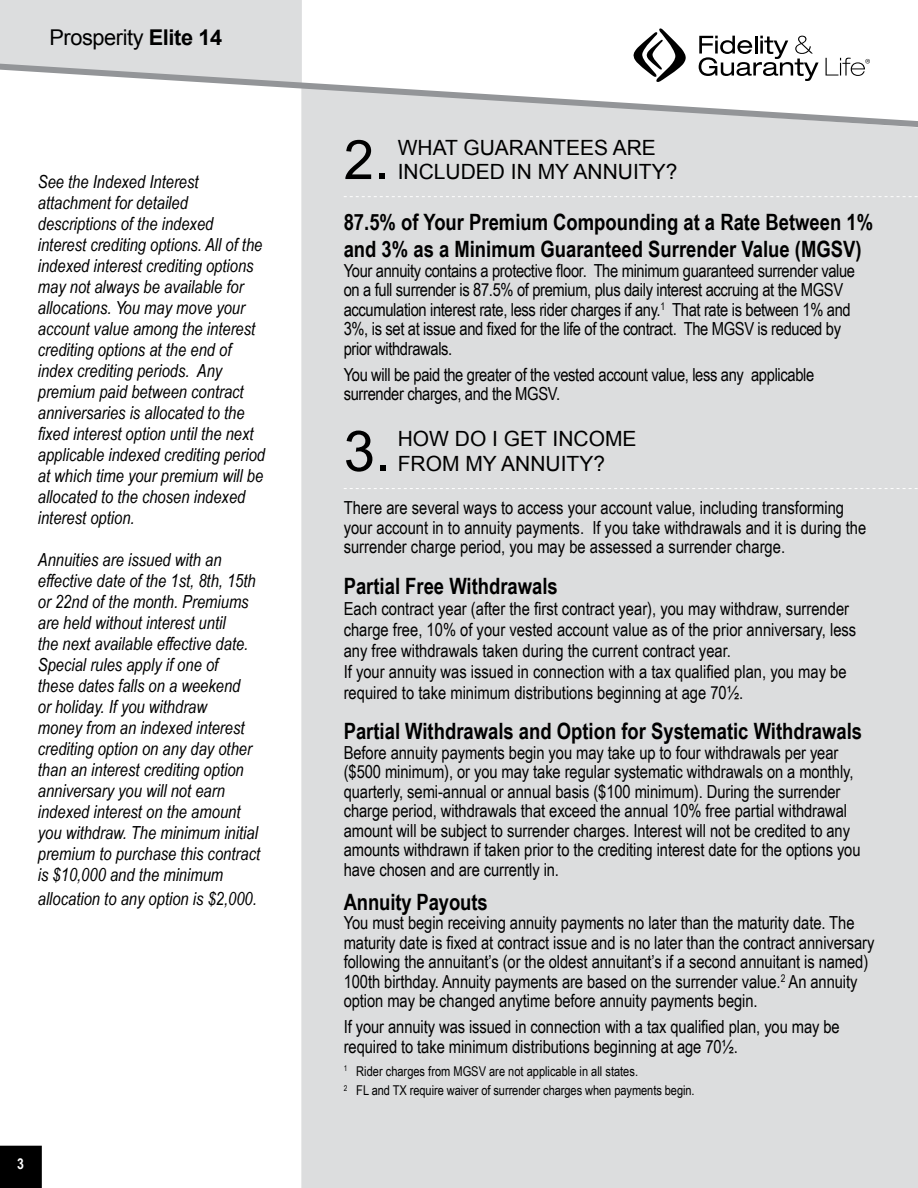
<style>
.page{position:relative;width:918px;height:1188px;background:#fff}
.page>*{position:absolute;margin:0;border:0;box-sizing:border-box;transform-origin:0 0}
.t1{font:56.25px "Arial";color:#000}
.t2{font:54.6px "Arial";color:#000}
.t3{font:700 22.5px/27px "Arial Narrow";color:#000}
.t4{font:21.75px "Arial";letter-spacing:-.02em;color:#000}
.t5{font:21px/24px "Arial";color:#000}
.t6{font:18px/19.5px "Arial Narrow";letter-spacing:-.005em;color:#000}
.t7{font:italic 18px/21px "Arial Narrow";color:#000}
.t8{font:700 15px "Arial Narrow";color:#fff}
.t9{font:13.5px/19.5px "Arial Narrow";letter-spacing:-.005em;color:#000}
.s1{font-weight:700}
</style>
<div class="page">
<div style="left:0;top:0;width:302px;height:59px;background:#dcddde"></div>
<div style="left:301px;top:131px;width:617px;height:1057px;background:#dcddde"></div>
<svg style="left:0;top:59px;width:918px;height:72px"></svg>
<svg style="left:344px;top:196px;width:574px;height:1px"></svg>
<svg style="left:344px;top:488px;width:574px;height:1px"></svg>
<div style="left:0;top:1146px;width:42px;height:42px;background:#000"></div>
<svg style="left:632px;top:28px;width:56px;height:55px"></svg>
<svg style="left:699px;top:36px;width:120px;height:45px"></svg>
<svg style="left:826px;top:58px;width:44px;height:18px"></svg>
<p class="t4" style="left:49px;top:23px;width:174px">Prosperity <span class="s1">Elite 14</span></p>
<p class="t7" style="left:38px;top:170px;width:229px">See the Indexed Interest attachment for detailed descriptions of the indexed interest crediting options. All of the indexed interest crediting options may not always be available for allocations. You may move your account value among the interest crediting options at the end of index crediting periods. Any premium paid between contract anniversaries is allocated to the fixed interest option until the next applicable indexed crediting period at which time your premium will be allocated to the chosen indexed interest option.</p>
<p class="t7" style="left:38px;top:548px;width:224px">Annuities are issued with an effective date of the 1st, 8th, 15th or 22nd of the month. Premiums are held without interest until<br>the next available effective date.<br>Special rules apply if one of<br>these dates falls on a weekend<br>or holiday. If you withdraw<br>money from an indexed interest crediting option on any day other than an interest crediting option anniversary you will not earn indexed interest on the amount you withdraw. The minimum initial premium to purchase this contract is $10,000 and the minimum</p>
<p class="t7" style="left:38px;top:888px;width:221px">allocation to any option is $2,000.</p>
<p class="t8" style="left:17px;top:1152px;width:8px">3</p>
<h2 class="t2" style="left:344px;top:124px;width:47px">2.</h2>
<p class="t5" style="left:398px;top:136px;width:281px">WHAT GUARANTEES ARE<br>INCLUDED IN MY ANNUITY?</p>
<p class="t3" style="left:344px;top:208px;width:531px">87.5% of Your Premium Compounding at a Rate Between 1% and 3% as a Minimum Guaranteed Surrender Value (MGSV)</p>
<p class="t6" style="left:344px;top:260px;width:513px">Your annuity contains a protective floor. The minimum guaranteed surrender value on a full surrender is 87.5% of premium, plus daily interest accruing at the MGSV accumulation interest rate, less rider charges if any.<sup>1</sup> That rate is between 1% and 3%, is set at issue and fixed for the life of the contract. The MGSV is reduced by prior withdrawals.</p>
<p class="t6" style="left:344px;top:364px;width:472px">You will be paid the greater of the vested account value, less any applicable surrender charges, and the MGSV.</p>
<h1 class="t1" style="left:344px;top:414px;width:48px">3.</h1>
<p class="t5" style="left:398px;top:426px;width:240px;line-height:25.2px">HOW DO I GET INCOME<br>FROM MY ANNUITY?</p>
<p class="t6" style="left:344px;top:498px;width:524px">There are several ways to access your account value, including transforming your account in to annuity payments. If you take withdrawals and it is during the surrender charge period, you may be assessed a surrender charge.</p>
<p class="t3" style="left:344px;top:571px;width:216px">Partial Free Withdrawals</p>
<p class="t6" style="left:344px;top:597px;width:514px;line-height:21px">Each contract year (after the first contract year), you may withdraw, surrender charge free, 10% of your vested account value as of the prior anniversary, less any free withdrawals taken during the current contract year.<br>If your annuity was issued in connection with a tax qualified plan, you may be required to take minimum distributions beginning at age 70½.</p>
<p class="t3" style="left:344px;top:717px;width:520px">Partial Withdrawals and Option for Systematic Withdrawals</p>
<p class="t6" style="left:344px;top:742px;width:518px">Before annuity payments begin you may take up to four withdrawals per year ($500 minimum), or you may take regular systematic withdrawals on a monthly, quarterly, semi-annual or annual basis ($100 minimum). During the surrender charge period, withdrawals that exceed the annual 10% free partial withdrawal amount will be subject to surrender charges. Interest will not be credited to any amounts withdrawn if taken prior to the crediting interest date for the options you have chosen and are currently in.</p>
<p class="t3" style="left:344px;top:887px;width:145px">Annuity Payouts</p>
<p class="t6" style="left:344px;top:912px;width:532px">You must begin receiving annuity payments no later than the maturity date. The maturity date is fixed at contract issue and is no later than the contract anniversary following the annuitant’s (or the oldest annuitant’s if a second annuitant is named)<br>100th birthday. Annuity payments are based on the surrender value.<sup>2</sup> An annuity option may be changed anytime before annuity payments begin.</p>
<p class="t6" style="left:344px;top:1017px;width:498px">If your annuity was issued in connection with a tax qualified plan, you may be required to take minimum distributions beginning at age 70½.</p>
<p class="t9" style="left:344px;top:1061px;width:352px"><sup>1</sup> Rider charges from MGSV are not applicable in all states.<br><sup>2</sup> FL and TX require waiver of surrender charges when payments begin.</p>
</div>
